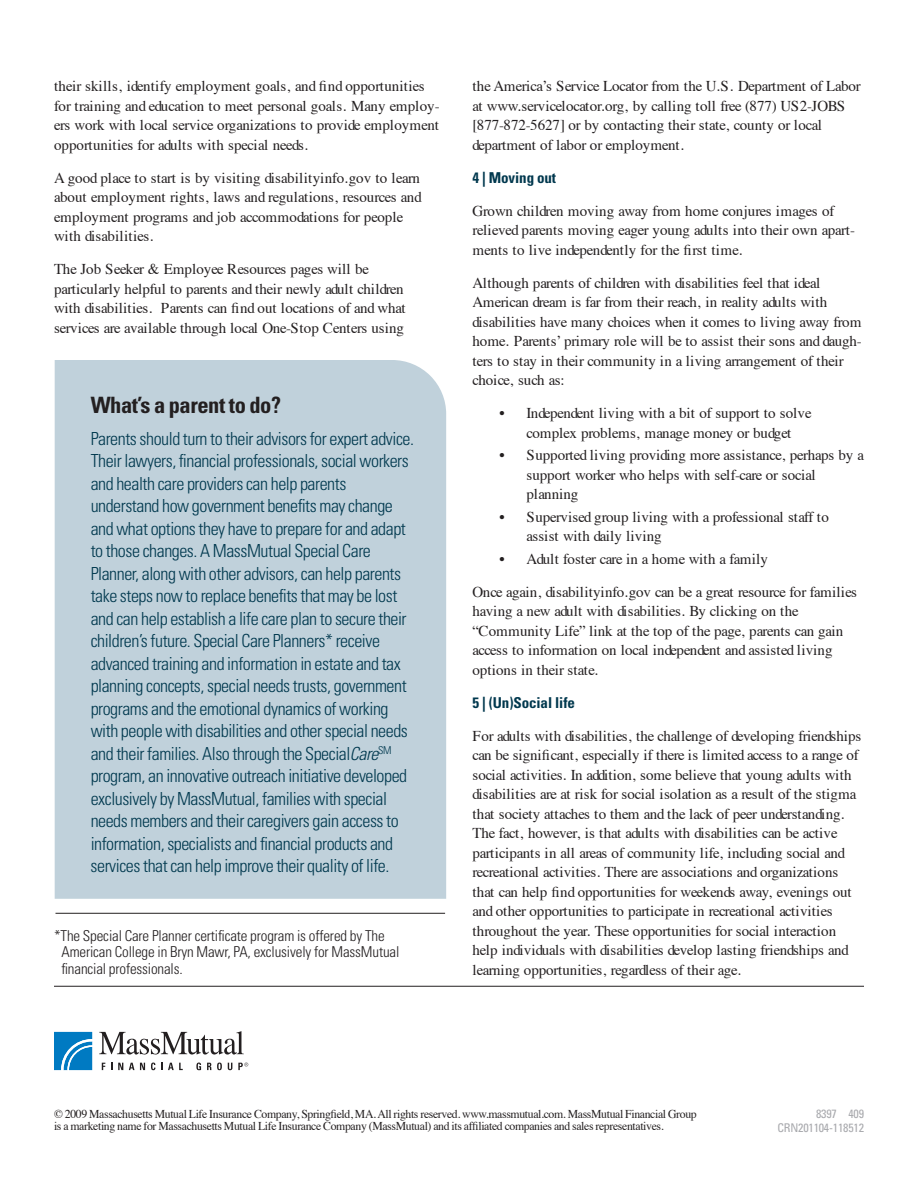
<style>
.page{position:relative;width:918px;height:1188px;background:#fff}
.page>*{position:absolute;margin:0;border:0;box-sizing:border-box;transform-origin:0 0}
.t1{font:700 condensed 22.5px "Univers";letter-spacing:-.02em;color:#231f20}
.t2{font:300 condensed 18px/22.5px "Univers";letter-spacing:-.025em;color:#00384e}
.t3{font:15px/19.5px "Times";letter-spacing:-.005em;color:#231f20}
.t4{font:300 condensed 15px/16.5px "Univers";letter-spacing:-.01em;color:#231f20}
.t5{font:700 condensed 15px "Univers";letter-spacing:-.005em;color:#00384e}
.t6{font:12px/12.8px "Times";letter-spacing:-.03em;color:#231f20}
.t7{font:condensed 12px/13.5px "Univers";letter-spacing:-.015em;color:#a8a9ad;text-align:right}
.s1{font-style:italic}
</style>
<div class="page">
<hr style="left:54px;top:986px;width:810px;height:1px;background:#231f20">
<svg style="left:54px;top:1032px;width:38px;height:38px"></svg>
<svg style="left:99px;top:1031px;width:145px;height:24px"></svg>
<svg style="left:102px;top:1063px;width:3px;height:7px"></svg>
<svg style="left:118px;top:1063px;width:5px;height:7px"></svg>
<svg style="left:129px;top:1063px;width:16px;height:7px"></svg>
<svg style="left:151px;top:1063px;width:4px;height:7px"></svg>
<svg style="left:161px;top:1063px;width:22px;height:7px"></svg>
<svg style="left:196px;top:1063px;width:5px;height:7px"></svg>
<svg style="left:207px;top:1063px;width:4px;height:7px"></svg>
<svg style="left:217px;top:1063px;width:5px;height:7px"></svg>
<svg style="left:228px;top:1063px;width:4px;height:7px"></svg>
<svg style="left:238px;top:1063px;width:10px;height:7px"></svg>
<hr style="left:56px;top:913px;width:389px;height:1px;background:#231f20">
<div style="left:55px;top:360px;width:391px;height:539px;background:#c0d1db"></div>
<p class="t3" style="left:54px;top:78px;width:387px">their skills, identify employment goals, and find opportunities for training and education to meet personal goals. Many employ&shy;ers work with local service organizations to provide employment opportunities for adults with special needs.</p>
<p class="t3" style="left:54px;top:169px;width:369px">A good place to start is by visiting disabilityinfo.gov to learn about employment rights, laws and regulations, resources and employment programs and job accommodations for people with disabilities.</p>
<p class="t3" style="left:54px;top:261px;width:353px">The Job Seeker &amp; Employee Resources pages will be particularly helpful to parents and their newly adult children with disabilities. Parents can find out locations of and what services are available through local One-Stop Centers using</p>
<h1 class="t1" style="left:91px;top:397px;width:192px">What’s a parent to do?</h1>
<p class="t2" style="left:91px;top:428px;width:325px">Parents should turn to their advisors for expert advice.<br>Their lawyers, financial professionals, social workers and health care providers can help parents understand how government benefits may change and what options they have to prepare for and adapt to those changes. A MassMutual Special Care Planner, along with other advisors, can help parents take steps now to replace benefits that may be lost and can help establish a life care plan to secure their children’s future. Special Care Planners* receive advanced training and information in estate and tax planning concepts, special needs trusts, government programs and the emotional dynamics of working with people with disabilities and other special needs and their families. Also through the Special<span class="s1">Care</span><sup>SM </sup>program, an innovative outreach initiative developed exclusively by MassMutual, families with special needs members and their caregivers gain access to information, specialists and financial products and services that can help improve their quality of life.</p>
<p class="t4" style="left:61px;top:928px;width:339px;text-indent:-7px">*The Special Care Planner certificate program is offered by The<br>American College in Bryn Mawr, PA, exclusively for MassMutual financial professionals.</p>
<p class="t3" style="left:472px;top:78px;width:390px">the America’s Service Locator from the U.S. Department of Labor at www.servicelocator.org, by calling toll free (877) US2-JOBS [877-872-5627] or by contacting their state, county or local department of labor or employment.</p>
<p class="t5" style="left:472px;top:172px;width:85px">4 | Moving out</p>
<p class="t3" style="left:472px;top:202px;width:384px">Grown children moving away from home conjures images of relieved parents moving eager young adults into their own apart&shy;ments to live independently for the first time.</p>
<p class="t3" style="left:472px;top:274px;width:391px">Although parents of children with disabilities feel that ideal American dream is far from their reach, in reality adults with disabilities have many choices when it comes to living away from home. Parents’ primary role will be to assist their sons and daugh&shy;ters to stay in their community in a living arrangement of their choice, such as:</p>
<p class="t3" style="left:500px;top:405px;width:314px;text-align:center">• Independent living with a bit of support to solve complex problems, manage money or budget</p>
<p class="t3" style="left:526px;top:447px;width:339px;text-indent:-27px">• Supported living providing more assistance, perhaps by a support worker who helps with self-care or social planning</p>
<p class="t3" style="left:526px;top:508px;width:304px;text-indent:-27px">• Supervised group living with a professional staff to assist with daily living</p>
<p class="t3" style="left:500px;top:550px;width:270px">• Adult foster care in a home with a family</p>
<p class="t3" style="left:472px;top:583px;width:386px">Once again, disabilityinfo.gov can be a great resource for families having a new adult with disabilities. By clicking on the “Community Life” link at the top of the page, parents can gain access to information on local independent and assisted living options in their state.</p>
<p class="t5" style="left:472px;top:697px;width:104px">5 | (Un)Social life</p>
<p class="t3" style="left:472px;top:727px;width:390px">For adults with disabilities, the challenge of developing friendships can be significant, especially if there is limited access to a range of social activities. In addition, some believe that young adults with disabilities are at risk for social isolation as a result of the stigma that society attaches to them and the lack of peer understanding.<br>The fact, however, is that adults with disabilities can be active participants in all areas of community life, including social and recreational activities. There are associations and organizations that can help find opportunities for weekends away, evenings out and other opportunities to participate in recreational activities throughout the year. These opportunities for social interaction help individuals with disabilities develop lasting friendships and learning opportunities, regardless of their age.</p>
<p class="t6" style="left:54px;top:1108px;width:644px">© 2009 Massachusetts Mutual Life Insurance Company, Springfield, MA. All rights reserved. www.massmutual.com. MassMutual Financial Group is a marketing name for Massachusetts Mutual Life Insurance Company (MassMutual) and its affiliated companies and sales representatives.</p>
<p class="t7" style="left:777px;top:1108px;width:88px">8397 409<br>CRN201104-118512</p>
</div>
